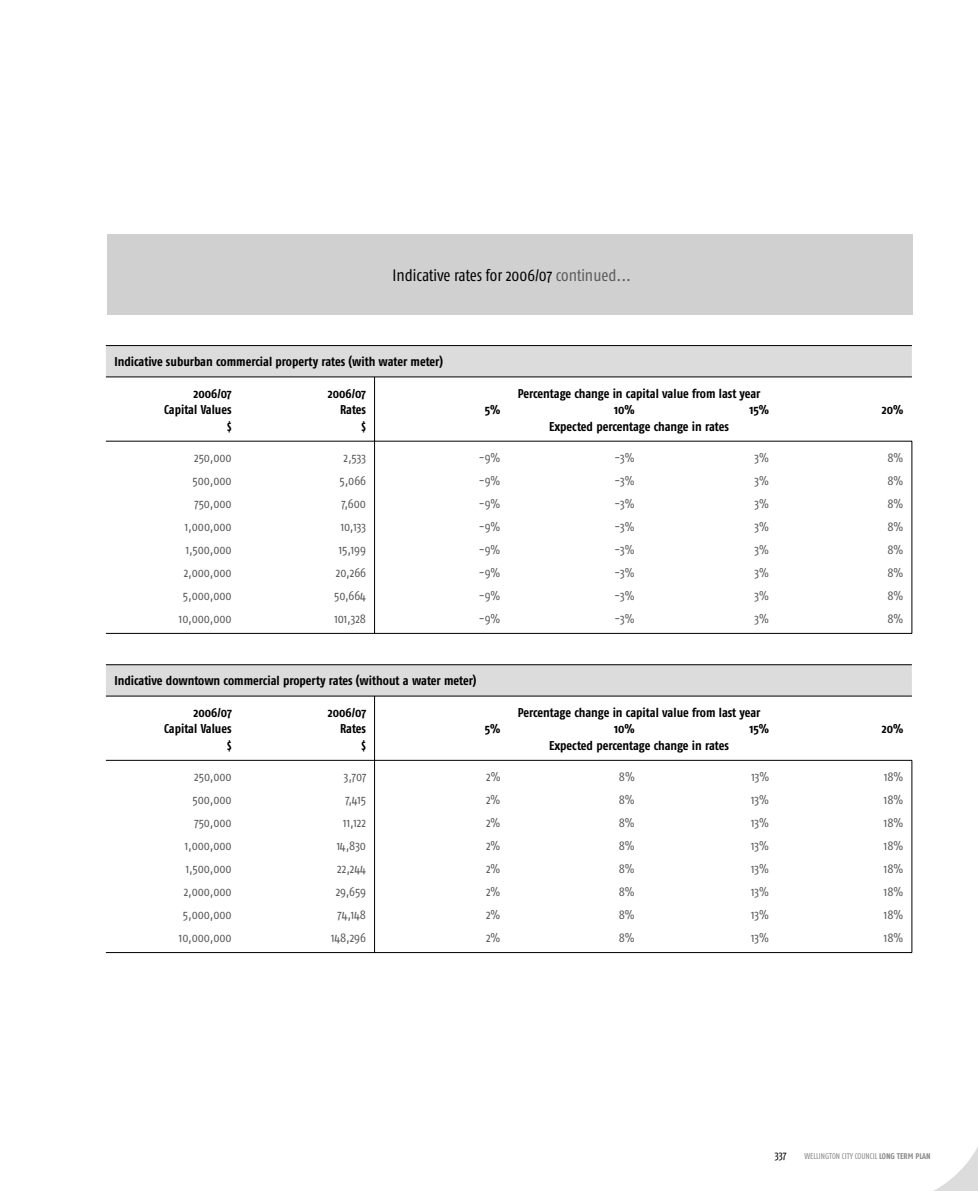
<style>
.page{position:relative;width:978px;height:1191px;background:#fff}
.page>*{position:absolute;margin:0;border:0;box-sizing:border-box;transform-origin:0 0}
.t1{font:16.5px "Fago Co";color:#000}
.t2{font:12.75px "Fago Co";color:#5a5a5a}
.t3{font:700 12.75px "Fago Co";letter-spacing:-.005em;color:#000}
.t4{font:11.25px "Fago Co";color:#000}
.t5{font:8.25px "Fago Co Regular Lf";color:#888}
.s1{color:#5a5a5a}
.s2{font-family:"Fago Co Bold Lf"}
</style>
<div class="page">
<svg style="left:935px;top:1147px;width:43px;height:43px"></svg>
<div style="left:107px;top:234px;width:805px;height:81px;background:#d0d0d0"></div>
<svg style="left:106px;top:346px;width:806px;height:350px"></svg>
<hr style="left:240px;top:952px;width:269px;height:1px;background:#000">
<hr style="left:778px;top:952px;width:134px;height:1px;background:#000">
<hr style="left:106px;top:377px;width:134px;height:1px;background:#000">
<hr style="left:106px;top:441px;width:134px;height:1px;background:#000">
<hr style="left:106px;top:633px;width:134px;height:1px;background:#000">
<hr style="left:106px;top:696px;width:134px;height:1px;background:#000">
<hr style="left:106px;top:760px;width:134px;height:1px;background:#000">
<hr style="left:106px;top:952px;width:134px;height:1px;background:#000">
<hr style="left:509px;top:441px;width:269px;height:1px;background:#000">
<hr style="left:509px;top:633px;width:269px;height:1px;background:#000">
<hr style="left:509px;top:760px;width:269px;height:1px;background:#000">
<hr style="left:509px;top:952px;width:269px;height:1px;background:#000">
<hr style="left:106px;top:345px;width:806px;height:1px;background:#000">
<hr style="left:106px;top:664px;width:806px;height:1px;background:#000">
<hr style="left:240px;top:377px;width:672px;height:1px;background:#000">
<hr style="left:240px;top:441px;width:269px;height:1px;background:#000">
<hr style="left:778px;top:441px;width:134px;height:1px;background:#000">
<svg style="left:374px;top:378px;width:1px;height:255px"></svg>
<svg style="left:912px;top:441px;width:1px;height:192px"></svg>
<hr style="left:240px;top:633px;width:269px;height:1px;background:#000">
<hr style="left:778px;top:633px;width:134px;height:1px;background:#000">
<hr style="left:240px;top:696px;width:672px;height:1px;background:#000">
<hr style="left:240px;top:760px;width:269px;height:1px;background:#000">
<hr style="left:778px;top:760px;width:134px;height:1px;background:#000">
<svg style="left:374px;top:697px;width:1px;height:255px"></svg>
<svg style="left:912px;top:760px;width:1px;height:192px"></svg>
<p class="t1" style="left:393px;top:269px;width:240px">Indicative rates for 2006/07 <span class="s1">continued...</span></p>
<p class="t3" style="left:114px;top:357px;width:330px">Indicative suburban commercial property rates (with water meter)</p>
<p class="t3" style="left:194px;top:388px;width:40px">2006/07</p>
<p class="t3" style="left:328px;top:388px;width:40px">2006/07</p>
<p class="t3" style="left:518px;top:388px;width:244px">Percentage change in capital value from last year</p>
<p class="t3" style="left:164px;top:405px;width:69px">Capital Values</p>
<p class="t3" style="left:340px;top:405px;width:27px">Rates</p>
<p class="t3" style="left:485px;top:405px;width:17px">5%</p>
<p class="t3" style="left:614px;top:405px;width:22px">10%</p>
<p class="t3" style="left:749px;top:405px;width:21px">15%</p>
<p class="t3" style="left:882px;top:405px;width:23px">20%</p>
<p class="t3" style="left:227px;top:421px;width:6px">$</p>
<p class="t3" style="left:362px;top:421px;width:6px">$</p>
<p class="t3" style="left:549px;top:421px;width:181px">Expected percentage change in rates</p>
<p class="t2" style="left:194px;top:453px;width:39px">250,000</p>
<p class="t2" style="left:344px;top:453px;width:24px">2,533</p>
<p class="t2" style="left:479px;top:453px;width:23px">-9%</p>
<p class="t2" style="left:614px;top:453px;width:22px">-3%</p>
<p class="t2" style="left:755px;top:453px;width:16px">3%</p>
<p class="t2" style="left:887px;top:453px;width:17px">8%</p>
<p class="t2" style="left:193px;top:476px;width:41px">500,000</p>
<p class="t2" style="left:340px;top:476px;width:28px">5,066</p>
<p class="t2" style="left:479px;top:476px;width:23px">-9%</p>
<p class="t2" style="left:614px;top:476px;width:22px">-3%</p>
<p class="t2" style="left:755px;top:476px;width:16px">3%</p>
<p class="t2" style="left:887px;top:476px;width:17px">8%</p>
<p class="t2" style="left:195px;top:499px;width:39px">750,000</p>
<p class="t2" style="left:341px;top:499px;width:26px">7,600</p>
<p class="t2" style="left:479px;top:499px;width:23px">-9%</p>
<p class="t2" style="left:614px;top:499px;width:22px">-3%</p>
<p class="t2" style="left:755px;top:499px;width:16px">3%</p>
<p class="t2" style="left:887px;top:499px;width:17px">8%</p>
<p class="t2" style="left:185px;top:521px;width:48px">1,000,000</p>
<p class="t2" style="left:341px;top:521px;width:27px">10,133</p>
<p class="t2" style="left:479px;top:521px;width:23px">-9%</p>
<p class="t2" style="left:614px;top:521px;width:22px">-3%</p>
<p class="t2" style="left:755px;top:521px;width:16px">3%</p>
<p class="t2" style="left:887px;top:521px;width:17px">8%</p>
<p class="t2" style="left:186px;top:544px;width:47px">1,500,000</p>
<p class="t2" style="left:339px;top:544px;width:29px">15,199</p>
<p class="t2" style="left:479px;top:544px;width:23px">-9%</p>
<p class="t2" style="left:614px;top:544px;width:22px">-3%</p>
<p class="t2" style="left:755px;top:544px;width:16px">3%</p>
<p class="t2" style="left:887px;top:544px;width:17px">8%</p>
<p class="t2" style="left:184px;top:567px;width:49px">2,000,000</p>
<p class="t2" style="left:336px;top:567px;width:32px">20,266</p>
<p class="t2" style="left:479px;top:567px;width:23px">-9%</p>
<p class="t2" style="left:614px;top:567px;width:22px">-3%</p>
<p class="t2" style="left:755px;top:567px;width:16px">3%</p>
<p class="t2" style="left:887px;top:567px;width:17px">8%</p>
<p class="t2" style="left:183px;top:590px;width:50px">5,000,000</p>
<p class="t2" style="left:334px;top:590px;width:33px">50,664</p>
<p class="t2" style="left:479px;top:590px;width:23px">-9%</p>
<p class="t2" style="left:614px;top:590px;width:22px">-3%</p>
<p class="t2" style="left:755px;top:590px;width:16px">3%</p>
<p class="t2" style="left:887px;top:590px;width:17px">8%</p>
<p class="t2" style="left:179px;top:613px;width:54px">10,000,000</p>
<p class="t2" style="left:334px;top:613px;width:33px">101,328</p>
<p class="t2" style="left:479px;top:613px;width:23px">-9%</p>
<p class="t2" style="left:614px;top:613px;width:22px">-3%</p>
<p class="t2" style="left:755px;top:613px;width:16px">3%</p>
<p class="t2" style="left:887px;top:613px;width:17px">8%</p>
<p class="t3" style="left:114px;top:676px;width:364px">Indicative downtown commercial property rates (without a water meter)</p>
<p class="t3" style="left:194px;top:707px;width:40px">2006/07</p>
<p class="t3" style="left:328px;top:707px;width:40px">2006/07</p>
<p class="t3" style="left:518px;top:707px;width:244px">Percentage change in capital value from last year</p>
<p class="t3" style="left:164px;top:724px;width:69px">Capital Values</p>
<p class="t3" style="left:340px;top:724px;width:27px">Rates</p>
<p class="t3" style="left:485px;top:724px;width:17px">5%</p>
<p class="t3" style="left:614px;top:724px;width:22px">10%</p>
<p class="t3" style="left:749px;top:724px;width:21px">15%</p>
<p class="t3" style="left:882px;top:724px;width:23px">20%</p>
<p class="t3" style="left:227px;top:740px;width:6px">$</p>
<p class="t3" style="left:362px;top:740px;width:6px">$</p>
<p class="t3" style="left:549px;top:740px;width:181px">Expected percentage change in rates</p>
<p class="t2" style="left:194px;top:772px;width:39px">250,000</p>
<p class="t2" style="left:344px;top:772px;width:24px">3,707</p>
<p class="t2" style="left:486px;top:772px;width:16px">2%</p>
<p class="t2" style="left:619px;top:772px;width:17px">8%</p>
<p class="t2" style="left:751px;top:772px;width:19px">13%</p>
<p class="t2" style="left:884px;top:772px;width:21px">18%</p>
<p class="t2" style="left:193px;top:795px;width:41px">500,000</p>
<p class="t2" style="left:345px;top:795px;width:22px">7,415</p>
<p class="t2" style="left:486px;top:795px;width:16px">2%</p>
<p class="t2" style="left:619px;top:795px;width:17px">8%</p>
<p class="t2" style="left:751px;top:795px;width:19px">13%</p>
<p class="t2" style="left:884px;top:795px;width:21px">18%</p>
<p class="t2" style="left:195px;top:818px;width:39px">750,000</p>
<p class="t2" style="left:343px;top:818px;width:24px">11,122</p>
<p class="t2" style="left:486px;top:818px;width:16px">2%</p>
<p class="t2" style="left:619px;top:818px;width:17px">8%</p>
<p class="t2" style="left:751px;top:818px;width:19px">13%</p>
<p class="t2" style="left:884px;top:818px;width:21px">18%</p>
<p class="t2" style="left:185px;top:841px;width:48px">1,000,000</p>
<p class="t2" style="left:337px;top:841px;width:31px">14,830</p>
<p class="t2" style="left:486px;top:841px;width:16px">2%</p>
<p class="t2" style="left:619px;top:841px;width:17px">8%</p>
<p class="t2" style="left:751px;top:841px;width:19px">13%</p>
<p class="t2" style="left:884px;top:841px;width:21px">18%</p>
<p class="t2" style="left:186px;top:863px;width:47px">1,500,000</p>
<p class="t2" style="left:337px;top:863px;width:30px">22,244</p>
<p class="t2" style="left:486px;top:863px;width:16px">2%</p>
<p class="t2" style="left:619px;top:863px;width:17px">8%</p>
<p class="t2" style="left:751px;top:863px;width:19px">13%</p>
<p class="t2" style="left:884px;top:863px;width:21px">18%</p>
<p class="t2" style="left:184px;top:886px;width:49px">2,000,000</p>
<p class="t2" style="left:336px;top:886px;width:32px">29,659</p>
<p class="t2" style="left:486px;top:886px;width:16px">2%</p>
<p class="t2" style="left:619px;top:886px;width:17px">8%</p>
<p class="t2" style="left:751px;top:886px;width:19px">13%</p>
<p class="t2" style="left:884px;top:886px;width:21px">18%</p>
<p class="t2" style="left:183px;top:909px;width:50px">5,000,000</p>
<p class="t2" style="left:338px;top:909px;width:30px">74,148</p>
<p class="t2" style="left:486px;top:909px;width:16px">2%</p>
<p class="t2" style="left:619px;top:909px;width:17px">8%</p>
<p class="t2" style="left:751px;top:909px;width:19px">13%</p>
<p class="t2" style="left:884px;top:909px;width:21px">18%</p>
<p class="t2" style="left:179px;top:932px;width:54px">10,000,000</p>
<p class="t2" style="left:331px;top:932px;width:36px">148,296</p>
<p class="t2" style="left:486px;top:932px;width:16px">2%</p>
<p class="t2" style="left:619px;top:932px;width:17px">8%</p>
<p class="t2" style="left:751px;top:932px;width:19px">13%</p>
<p class="t2" style="left:884px;top:932px;width:21px">18%</p>
<p class="t4" style="left:775px;top:1150px;width:13px">337</p>
<p class="t5" style="left:805px;top:1152px;width:128px">WELLINGTON CITY COUNCIL <span class="s2">LONG TERM PLAN</span></p>
</div>
